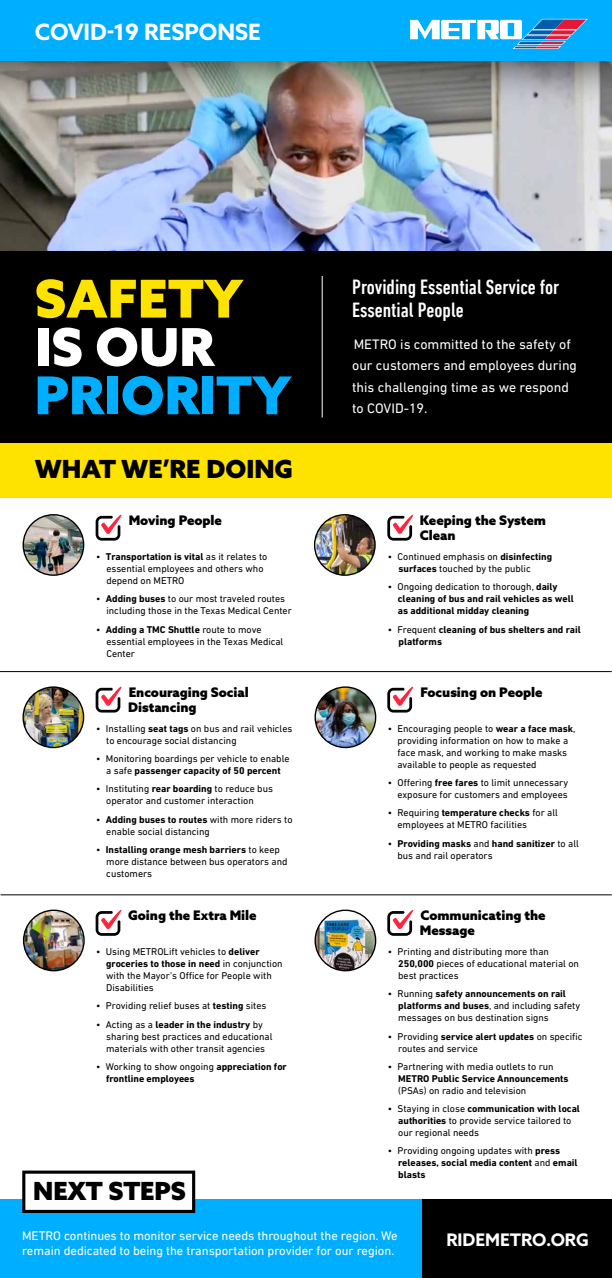
<style>
.page{position:relative;width:612px;height:1278px;background:#fff}
.page>*{position:absolute;margin:0;border:0;box-sizing:border-box;transform-origin:0 0}
.t1{font:900 52.3px "Azo Sans";color:#00aeff}
.t2{font:900 52.3px "Azo Sans";color:#ffe300}
.t3{font:900 52.3px "Azo Sans";color:#fff}
.t4{font:900 25px "Azo Sans";color:#000}
.t5{font:700 22.5px "Azo Sans";color:#fff}
.t6{font:500 condensed 21px/23.1px "DIN Next LT Pro";color:#fff}
.t7{font:700 17.3px "Azo Sans";letter-spacing:-.005em;color:#fff}
.t8{font:14px/21.5px "DIN Next LT Pro";color:#fff}
.t9{font:900 13.2px/14.8px "Azo Sans";letter-spacing:-.005em;color:#000}
.t10{font:12.7px/14.8px "DIN Next LT Pro";letter-spacing:-.005em;color:#fff}
.t11{font:10px/12px "DIN Next LT Pro";color:#000}
.t12{font:700 10px/12px "DIN Next LT Pro";color:#000}
.s1{font-weight:700}
.s2{font-weight:400}
</style>
<div class="page">
<img style="left:0;top:61px;width:612px;height:190px">
<div style="left:0;top:251px;width:612px;height:193px;background:#000"></div>
<div style="left:0;top:0;width:612px;height:61px;background:#00aeff"></div>
<hr style="left:322px;top:276px;width:1px;height:142px;background:#fff">
<img style="left:23px;top:515px;width:61px;height:60px;border-radius:30px">
<div style="left:23px;top:514px;width:61px;height:62px;border:1px solid #000;border-radius:50%"></div>
<img style="left:23px;top:687px;width:61px;height:61px;border-radius:30px">
<div style="left:22px;top:686px;width:62px;height:62px;border:1px solid #000;border-radius:50%"></div>
<img style="left:315px;top:910px;width:61px;height:61px;border-radius:30px">
<div style="left:315px;top:910px;width:61px;height:61px;border:1px solid #000;border-radius:50%"></div>
<img style="left:24px;top:910px;width:60px;height:61px;border-radius:30px">
<div style="left:23px;top:910px;width:62px;height:61px;border:1px solid #000;border-radius:50%"></div>
<img style="left:315px;top:687px;width:61px;height:61px;border-radius:30px">
<div style="left:315px;top:686px;width:61px;height:62px;border:1px solid #000;border-radius:50%"></div>
<img style="left:315px;top:515px;width:60px;height:60px;border-radius:30px">
<div style="left:314px;top:514px;width:62px;height:62px;border:1px solid #000;border-radius:50%"></div>
<svg style="left:96px;top:514px;width:26px;height:27px"></svg>
<svg style="left:387px;top:514px;width:27px;height:27px"></svg>
<svg style="left:410px;top:18px;width:178px;height:31px"></svg>
<div style="left:0;top:1200px;width:612px;height:78px;background:#00aeff"></div>
<svg style="left:22px;top:1171px;width:173px;height:42px"></svg>
<hr style="left:0;top:671px;width:612px;height:1px;background:#000">
<hr style="left:1px;top:894px;width:611px;height:1px;background:#000">
<svg style="left:96px;top:686px;width:26px;height:27px"></svg>
<svg style="left:387px;top:686px;width:27px;height:27px"></svg>
<svg style="left:96px;top:910px;width:26px;height:26px"></svg>
<svg style="left:387px;top:910px;width:27px;height:26px"></svg>
<div style="left:423px;top:1200px;width:189px;height:78px;background:#000"></div>
<div style="left:0;top:443px;width:612px;height:54px;background:#ffe300"></div>
<h3 class="t5" style="left:35px;top:17px;width:228px">COVID-19 RESPONSE</h3>
<h1 class="t2" style="left:35px;top:264px;width:210px">SAFETY</h1>
<h1 class="t3" style="left:35px;top:312px;width:181px">IS OUR</h1>
<h1 class="t1" style="left:35px;top:361px;width:258px">PRIORITY</h1>
<h2 class="t4" style="left:35px;top:453px;width:260px">WHAT WE’RE DOING</h2>
<h3 class="t9" style="left:129px;top:512px;width:95px">Moving People</h3>
<p class="t11" style="left:106px;top:551px;width:163px;text-indent:-10px">• <span class="s1">Transportation is vital</span> as it relates to essential employees and others who depend on METRO</p>
<p class="t11" style="left:106px;top:593px;width:187px;text-indent:-10px">• <span class="s1">Adding buses</span> to our most traveled routes including those in the Texas Medical Center</p>
<p class="t11" style="left:106px;top:623px;width:179px;text-indent:-10px">• <span class="s1">Adding a TMC Shuttle</span> route to move essential employees in the Texas Medical<br>Center</p>
<h3 class="t9" style="left:128px;top:684px;width:122px">Encouraging Social<br>Distancing</h3>
<p class="t11" style="left:106px;top:723px;width:188px;text-indent:-10px">• Installing <span class="s1">seat tags</span> on bus and rail vehicles to encourage social distancing</p>
<p class="t11" style="left:96px;top:753px;width:195px;text-align:center">• Monitoring boardings per vehicle to enable a safe <span class="s1">passenger capacity of 50 percent</span></p>
<p class="t11" style="left:106px;top:783px;width:168px;text-indent:-10px">• Instituting <span class="s1">rear boarding</span> to reduce bus operator and customer interaction</p>
<p class="t11" style="left:106px;top:813px;width:188px;text-indent:-10px">• <span class="s1">Adding buses to routes</span> with more riders to enable social distancing</p>
<p class="t11" style="left:106px;top:843px;width:183px;text-indent:-10px">• <span class="s1">Installing orange mesh barriers</span> to keep more distance between bus operators and customers</p>
<h3 class="t9" style="left:128px;top:908px;width:130px">Going the Extra Mile</h3>
<p class="t11" style="left:106px;top:946px;width:178px;text-indent:-10px">• Using METROLift vehicles to <span class="s1">deliver groceries to those in need</span> in conjunction with the Mayor’s Office for People with Disabilities</p>
<p class="t11" style="left:96px;top:1000px;width:172px">• Providing relief buses at <span class="s1">testing</span> sites</p>
<p class="t11" style="left:106px;top:1018px;width:168px;text-indent:-10px">• Acting as a <span class="s1">leader in the industry</span> by sharing best practices and educational materials with other transit agencies</p>
<p class="t12" style="left:106px;top:1060px;width:182px;text-indent:-10px"><span class="s2">• Working to show ongoing</span> appreciation for frontline employees</p>
<h2 class="t4" style="left:33px;top:1175px;width:154px">NEXT STEPS</h2>
<h3 class="t6" style="left:352px;top:275px;width:209px">Providing Essential Service for<br>Essential People</h3>
<h3 class="t8" style="left:352px;top:333px;width:226px">METRO is committed to the safety of our customers and employees during this challenging time as we respond to COVID-19.</h3>
<h3 class="t9" style="left:420px;top:512px;width:128px">Keeping the System<br>Clean</h3>
<p class="t11" style="left:398px;top:551px;width:155px;text-indent:-11px">• Continued emphasis on <span class="s1">disinfecting surfaces</span> touched by the public</p>
<p class="t12" style="left:398px;top:581px;width:177px;text-indent:-10px"><span class="s2">• Ongoing dedication to thorough,</span> daily cleaning of bus and rail vehicles as well as additional midday cleaning</p>
<p class="t12" style="left:399px;top:623px;width:184px;text-indent:-11px"><span class="s2">• Frequent</span> cleaning of bus shelters and rail platforms</p>
<h3 class="t9" style="left:420px;top:684px;width:124px">Focusing on People</h3>
<p class="t11" style="left:397px;top:723px;width:179px;text-indent:-10px">• Encouraging people to <span class="s1">wear a face mask</span>, providing information on how to make a face mask, and working to make masks available to people as requested</p>
<p class="t11" style="left:388px;top:777px;width:182px;text-align:right">• Offering <span class="s1">free fares</span> to limit unnecessary exposure for customers and employees</p>
<p class="t11" style="left:397px;top:807px;width:162px;text-indent:-10px">• Requiring <span class="s1">temperature checks</span> for all employees at METRO facilities</p>
<p class="t11" style="left:397px;top:837px;width:183px;text-indent:-10px">• <span class="s1">Providing masks</span> and <span class="s1">hand sanitizer</span> to all bus and rail operators</p>
<h3 class="t9" style="left:420px;top:908px;width:127px">Communicating the<br>Message</h3>
<p class="t11" style="left:398px;top:946px;width:182px;text-indent:-10px">• Printing and distributing more than<br><span class="s1">250,000</span> pieces of educational material on best practices</p>
<p class="t11" style="left:398px;top:988px;width:183px;text-indent:-10px">• Running <span class="s1">safety announcements on rail platforms and buses</span>, and including safety messages on bus destination signs</p>
<p class="t11" style="left:398px;top:1030px;width:186px;text-indent:-10px">• Providing <span class="s1">service alert updates</span> on specific routes and service</p>
<p class="t11" style="left:388px;top:1060px;width:167px">• Partnering with media outlets to run</p>
<p class="t12" style="left:398px;top:1072px;width:172px">METRO Public Service Announcements</p>
<p class="t11" style="left:398px;top:1084px;width:130px">(PSAs) on radio and television</p>
<p class="t11" style="left:398px;top:1103px;width:183px;text-indent:-10px">• Staying in close <span class="s1">communication with local authorities</span> to provide service tailored to our regional needs</p>
<p class="t12" style="left:398px;top:1145px;width:181px;text-indent:-10px"><span class="s2">• Providing ongoing updates with</span> press releases, social media content <span class="s2">and</span> email blasts</p>
<p class="t10" style="left:22px;top:1228px;width:377px">METRO continues to monitor service needs throughout the region. We remain dedicated to being the transportation provider for our region.</p>
<h3 class="t7" style="left:446px;top:1228px;width:144px">RIDEMETRO.ORG</h3>
</div>
